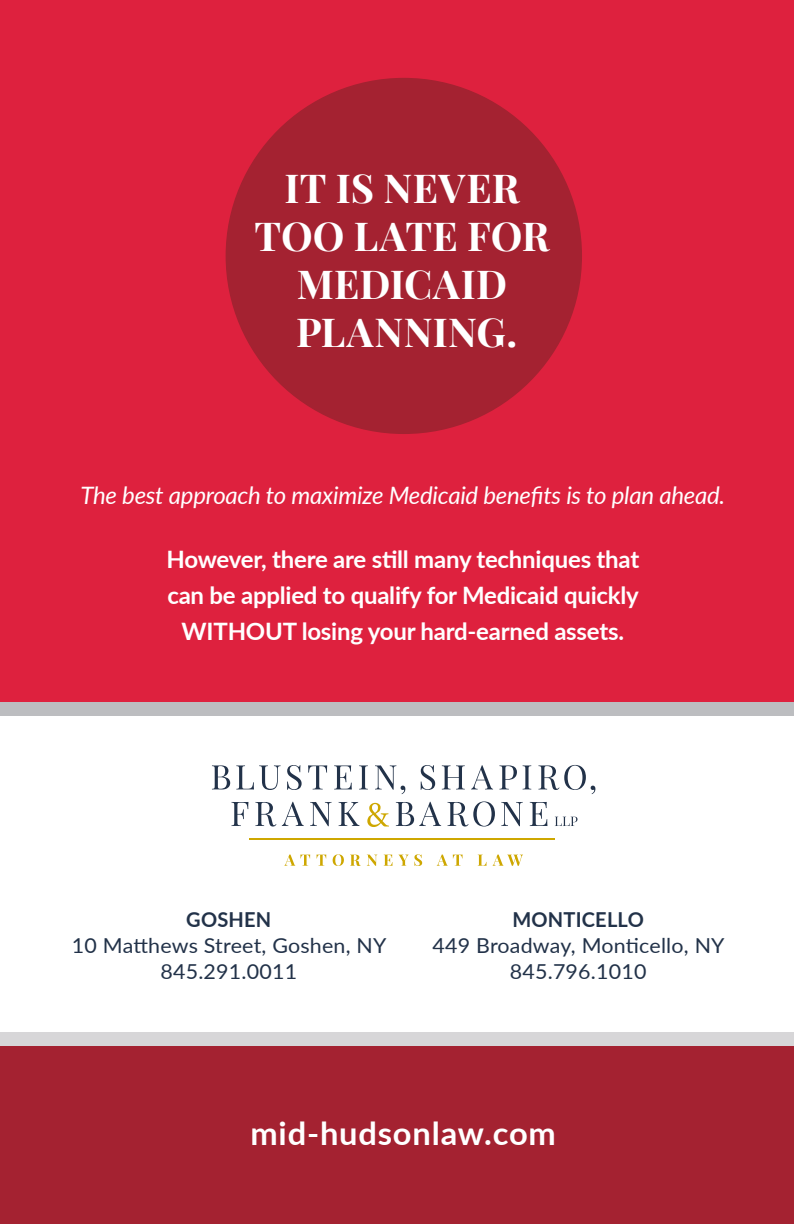
<style>
.page{position:relative;width:794px;height:1224px;background:#fff}
.page>*{position:absolute;margin:0;border:0;box-sizing:border-box;transform-origin:0 0}
.t1{font:700 40px/48px "Playfair Display";letter-spacing:.005em;color:#fff;text-align:center}
.t2{font:700 32px "Lato";letter-spacing:.025em;color:#fff}
.t3{font:700 24px/36px "Lato";letter-spacing:-.01em;color:#fff;text-align:center}
.t4{font:italic 24px "Lato";letter-spacing:-.01em;color:#fff}
.t5{font:20.6px/26px "Lato";letter-spacing:.01em;color:#223249;text-align:center;scale:1.04 1}
.t6{font:700 20.6px "Lato";letter-spacing:.01em;color:#223249}
</style>
<div class="page">
<div style="left:0;top:0;width:794px;height:709px;background:#de213e"></div>
<div style="left:0;top:702px;width:794px;height:14px;background:#bcbdc0"></div>
<div style="left:225px;top:78px;width:357px;height:356px;background:#a42231;border-radius:50%"></div>
<div style="left:0;top:1040px;width:794px;height:184px;background:#a42231"></div>
<div style="left:0;top:1032px;width:794px;height:14px;background:#d7d6d8"></div>
<svg style="left:212px;top:765px;width:18px;height:25px"></svg>
<svg style="left:236px;top:765px;width:44px;height:25px"></svg>
<svg style="left:287px;top:765px;width:14px;height:25px"></svg>
<svg style="left:308px;top:765px;width:19px;height:25px"></svg>
<svg style="left:334px;top:765px;width:18px;height:25px"></svg>
<svg style="left:359px;top:765px;width:9px;height:25px"></svg>
<svg style="left:375px;top:765px;width:30px;height:29px"></svg>
<svg style="left:420px;top:765px;width:15px;height:25px"></svg>
<svg style="left:442px;top:765px;width:22px;height:25px"></svg>
<svg style="left:471px;top:765px;width:22px;height:25px"></svg>
<svg style="left:499px;top:765px;width:32px;height:25px"></svg>
<svg style="left:538px;top:765px;width:57px;height:29px"></svg>
<svg style="left:231px;top:802px;width:17px;height:24px"></svg>
<svg style="left:255px;top:802px;width:21px;height:25px"></svg>
<svg style="left:282px;top:802px;width:22px;height:24px"></svg>
<svg style="left:310px;top:802px;width:21px;height:24px"></svg>
<svg style="left:338px;top:802px;width:21px;height:24px"></svg>
<svg style="left:396px;top:802px;width:45px;height:24px"></svg>
<svg style="left:447px;top:801px;width:48px;height:26px"></svg>
<svg style="left:501px;top:802px;width:21px;height:24px"></svg>
<svg style="left:529px;top:802px;width:18px;height:24px"></svg>
<svg style="left:555px;top:817px;width:22px;height:9px"></svg>
<svg style="left:284px;top:855px;width:26px;height:11px"></svg>
<svg style="left:316px;top:855px;width:10px;height:11px"></svg>
<svg style="left:332px;top:854px;width:12px;height:12px"></svg>
<svg style="left:350px;top:855px;width:11px;height:11px"></svg>
<svg style="left:367px;top:855px;width:10px;height:11px"></svg>
<svg style="left:383px;top:855px;width:9px;height:11px"></svg>
<svg style="left:399px;top:855px;width:9px;height:11px"></svg>
<svg style="left:414px;top:854px;width:8px;height:12px"></svg>
<svg style="left:436px;top:855px;width:11px;height:11px"></svg>
<svg style="left:453px;top:855px;width:9px;height:11px"></svg>
<svg style="left:477px;top:855px;width:9px;height:11px"></svg>
<svg style="left:492px;top:855px;width:31px;height:11px"></svg>
<hr style="left:250px;top:838px;width:305px;height:1px;background:#cea700">
<svg style="left:367px;top:803px;width:22px;height:24px"></svg>
<h1 class="t1" style="left:254px;top:160px;width:296px">IT IS NEVER<br>TOO LATE FOR<br>MEDICAID<br>PLANNING.</h1>
<p class="t4" style="left:80px;top:478px;width:646px">The best approach to maximize Medicaid benefits is to plan ahead.</p>
<p class="t3" style="left:166px;top:540px;width:474px">However, there are still many techniques that can be applied to qualify for Medicaid quickly<br>WITHOUT losing your hard-earned assets.</p>
<p class="t6" style="left:186px;top:904px;width:86px">GOSHEN</p>
<p class="t5" style="left:72px;top:931px;width:304px">10 Matthews Street, Goshen, NY<br>845.291.0011</p>
<p class="t6" style="left:512px;top:904px;width:133px">MONTICELLO</p>
<p class="t5" style="left:432px;top:931px;width:282px">449 Broadway, Monticello, NY<br>845.796.1010</p>
<h2 class="t2" style="left:250px;top:1110px;width:307px">mid-hudsonlaw.com</h2>
</div>
